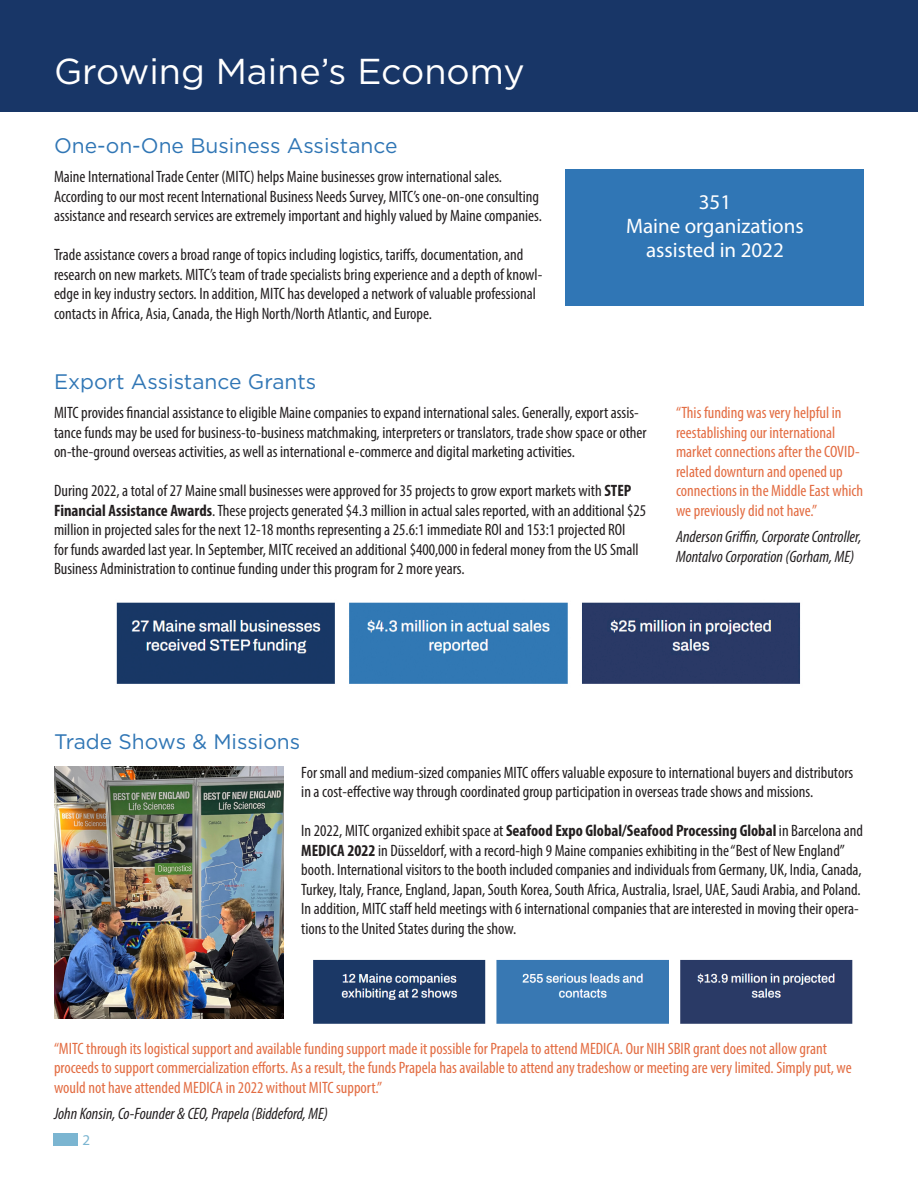
<style>
.page{position:relative;width:918px;height:1188px;background:#fff}
.page>*{position:absolute;margin:0;border:0;box-sizing:border-box;transform-origin:0 0}
.t1{font:36px "Gotham HTF";color:#fff}
.t2{font:21px "Gotham HTF";color:#3076b5}
.t3{font:21px "Myriad Pro";color:#fff}
.t4{font:condensed 16.5px/19.5px "Myriad Pro";color:#231f20}
.t5{font:condensed 16.5px/19.5px "Myriad Pro";color:#e36d43}
.t6{font:italic condensed 16.5px/19.5px "Myriad Pro";color:#231f20}
.t7{font:15px "Myriad Pro";color:#7bb5d1}
.s1{font-weight:700}
</style>
<div class="page">
<div style="left:0;top:0;width:918px;height:111px;background:#183667"></div>
<img style="left:54px;top:767px;width:230px;height:251px">
<img style="left:313px;top:959px;width:540px;height:65px">
<img style="left:116px;top:602px;width:685px;height:82px">
<div style="left:566px;top:170px;width:298px;height:136px;background:#3076b5"></div>
<div style="left:53px;top:1134px;width:25px;height:12px;background:#7bb5d1"></div>
<p class="t1" style="left:54px;top:52px;width:472px">Growing Maine’s Economy</p>
<p class="t2" style="left:54px;top:134px;width:345px">One-on-One Business Assistance</p>
<p class="t4" style="left:54px;top:167px;width:489px">Maine International Trade Center (MITC) helps Maine businesses grow international sales.<br>According to our most recent International Business Needs Survey, MITC’s one-on-one consulting assistance and research services are extremely important and highly valued by Maine companies.</p>
<p class="t4" style="left:54px;top:245px;width:490px">Trade assistance covers a broad range of topics including logistics, tariffs, documentation, and research on new markets. MITC’s team of trade specialists bring experience and a depth of knowl&shy;edge in key industry sectors. In addition, MITC has developed a network of valuable professional contacts in Africa, Asia, Canada, the High North/North Atlantic, and Europe.</p>
<p class="t3" style="left:699px;top:189px;width:34px">351</p>
<p class="t3" style="left:626px;top:213px;width:179px">Maine organizations</p>
<p class="t3" style="left:646px;top:237px;width:139px">assisted in 2022</p>
<p class="t2" style="left:54px;top:370px;width:264px">Export Assistance Grants</p>
<p class="t4" style="left:54px;top:403px;width:594px">MITC provides financial assistance to eligible Maine companies to expand international sales. Generally, export assis&shy;tance funds may be used for business-to-business matchmaking, interpreters or translators, trade show space or other on-the-ground overseas activities, as well as international e-commerce and digital marketing activities.</p>
<p class="t4" style="left:54px;top:481px;width:594px">During 2022, a total of 27 Maine small businesses were approved for 35 projects to grow export markets with <span class="s1">STEP Financial Assistance Awards</span>. These projects generated $4.3 million in actual sales reported, with an additional $25 million in projected sales for the next 12-18 months representing a 25.6:1 immediate ROI and 153:1 projected ROI<br>for funds awarded last year. In September, MITC received an additional $400,000 in federal money from the US Small Business Administration to continue funding under this program for 2 more years.</p>
<p class="t5" style="left:676px;top:403px;width:189px">“This funding was very helpful in reestablishing our international market connections after the COVID&shy;related downturn and opened up connections in the Middle East which we previously did not have.”</p>
<p class="t6" style="left:676px;top:527px;width:187px">Anderson Griffin, Corporate Controller,<br>Montalvo Corporation (Gorham, ME)</p>
<p class="t2" style="left:54px;top:729px;width:248px">Trade Shows &amp; Missions</p>
<p class="t4" style="left:301px;top:762px;width:553px">For small and medium-sized companies MITC offers valuable exposure to international buyers and distributors in a cost-effective way through coordinated group participation in overseas trade shows and missions.</p>
<p class="t4" style="left:301px;top:821px;width:563px">In 2022, MITC organized exhibit space at <span class="s1">Seafood Expo Global/Seafood Processing Global</span> in Barcelona and <span class="s1">MEDICA 2022</span> in Düsseldorf, with a record-high 9 Maine companies exhibiting in the “Best of New England” booth. International visitors to the booth included companies and individuals from Germany, UK, India, Canada, Turkey, Italy, France, England, Japan, South Korea, South Africa, Australia, Israel, UAE, Saudi Arabia, and Poland.<br>In addition, MITC staff held meetings with 6 international companies that are interested in moving their opera&shy;tions to the United States during the show.</p>
<p class="t5" style="left:54px;top:1038px;width:799px">“MITC through its logistical support and available funding support made it possible for Prapela to attend MEDICA. Our NIH SBIR grant does not allow grant proceeds to support commercialization efforts. As a result, the funds Prapela has available to attend any tradeshow or meeting are very limited. Simply put, we would not have attended MEDICA in 2022 without MITC support.”</p>
<p class="t6" style="left:54px;top:1103px;width:275px">John Konsin, Co-Founder &amp; CEO, Prapela (Biddeford, ME)</p>
<p class="t7" style="left:82px;top:1131px;width:9px">2</p>
</div>
